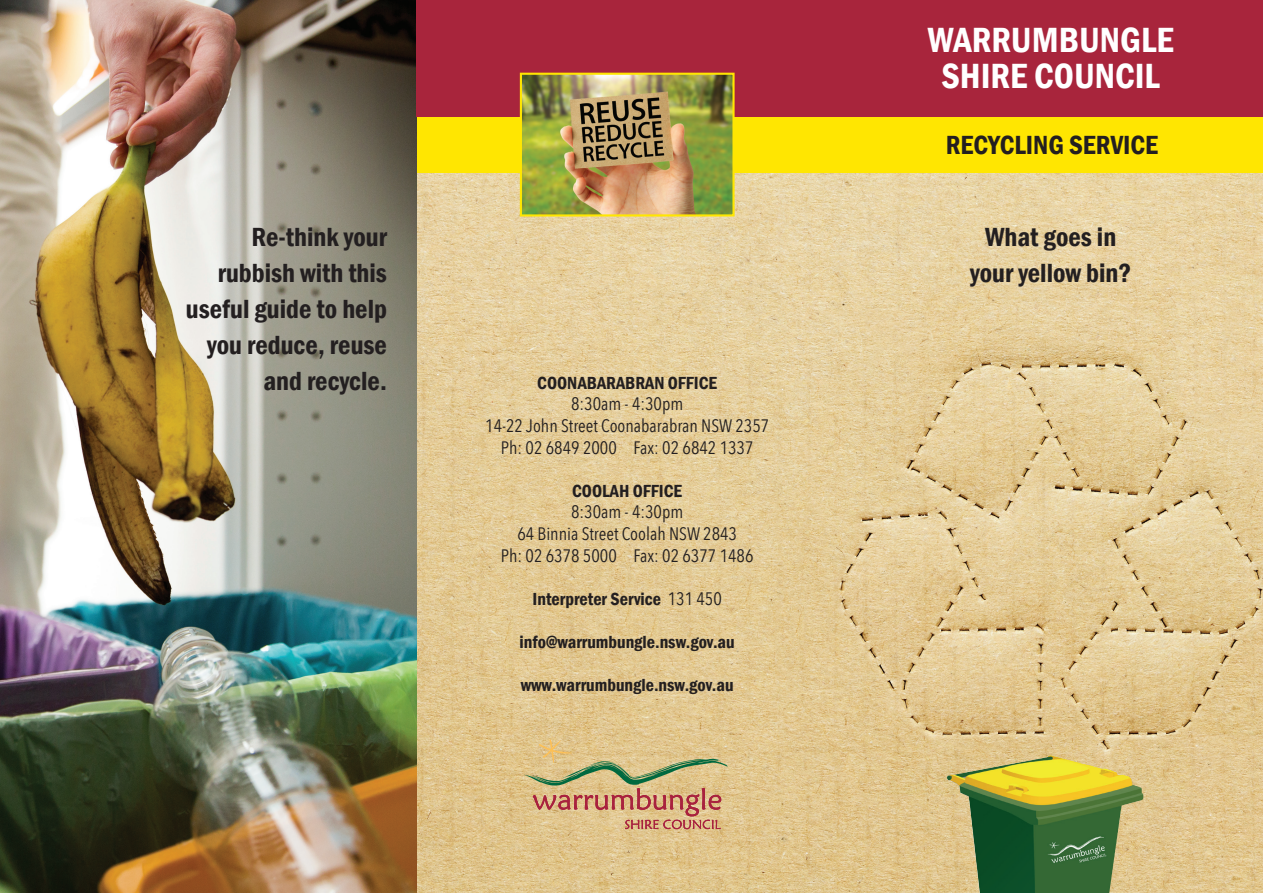
<style>
.page{position:relative;width:1263px;height:893px;background:#fff}
.page>*{position:absolute;margin:0;border:0;box-sizing:border-box;transform-origin:0 0}
.t1{font:600 condensed 36px/36px "Franklin Gothic";color:#fff;text-align:center}
.t2{font:600 condensed 27px/36px "Franklin Gothic";color:#231f20;text-align:center}
.t3{font:18px/21.6px "Avenir Next Condensed";color:#231f20;text-align:center}
.t4{font:600 condensed 18px "Franklin Gothic";color:#231f20}
.s1{font-family:"Avenir Next Condensed";font-weight:400;font-stretch:normal}
</style>
<div class="page">
<div style="left:417px;top:116px;width:846px;height:57px;background:#ffe601"></div>
<img style="left:417px;top:173px;width:846px;height:720px">
<img style="left:947px;top:755px;width:169px;height:138px">
<img style="left:1px;top:0;width:416px;height:893px">
<div style="left:417px;top:0;width:846px;height:116px;background:#a8253c"></div>
<img style="left:523px;top:76px;width:209px;height:138px">
<div style="left:520px;top:73px;width:215px;height:144px;border:2px solid #ffe601"></div>
<svg style="left:524px;top:739px;width:204px;height:90px;background:#ceb181"></svg>
<h2 class="t2" style="left:186px;top:218px;width:203px;text-align:right">Re-think your rubbish with this useful guide to help you reduce, reuse and recycle.</h2>
<p class="t4" style="left:537px;top:371px;width:181px">COONABARABRAN OFFICE</p>
<p class="t3" style="left:485px;top:392px;width:286px">8:30am - 4:30pm<br>14-22 John Street Coonabarabran NSW 2357<br>Ph: 02 6849 2000 Fax: 02 6842 1337</p>
<p class="t4" style="left:572px;top:479px;width:112px">COOLAH OFFICE</p>
<p class="t3" style="left:501px;top:500px;width:254px">8:30am - 4:30pm<br>64 Binnia Street Coolah NSW 2843<br>Ph: 02 6378 5000 Fax: 02 6377 1486</p>
<p class="t4" style="left:532px;top:587px;width:191px">Interpreter Service <span class="s1">131 450</span></p>
<p class="t4" style="left:520px;top:630px;width:217px">info@warrumbungle.nsw.gov.au</p>
<p class="t4" style="left:521px;top:673px;width:214px">www.warrumbungle.nsw.gov.au</p>
<h1 class="t1" style="left:928px;top:22px;width:247px">WARRUMBUNGLE<br>SHIRE COUNCIL</h1>
<h2 class="t2" style="left:946px;top:126px;width:214px">RECYCLING SERVICE</h2>
<h2 class="t2" style="left:970px;top:218px;width:163px">What goes in your yellow bin?</h2>
</div>
